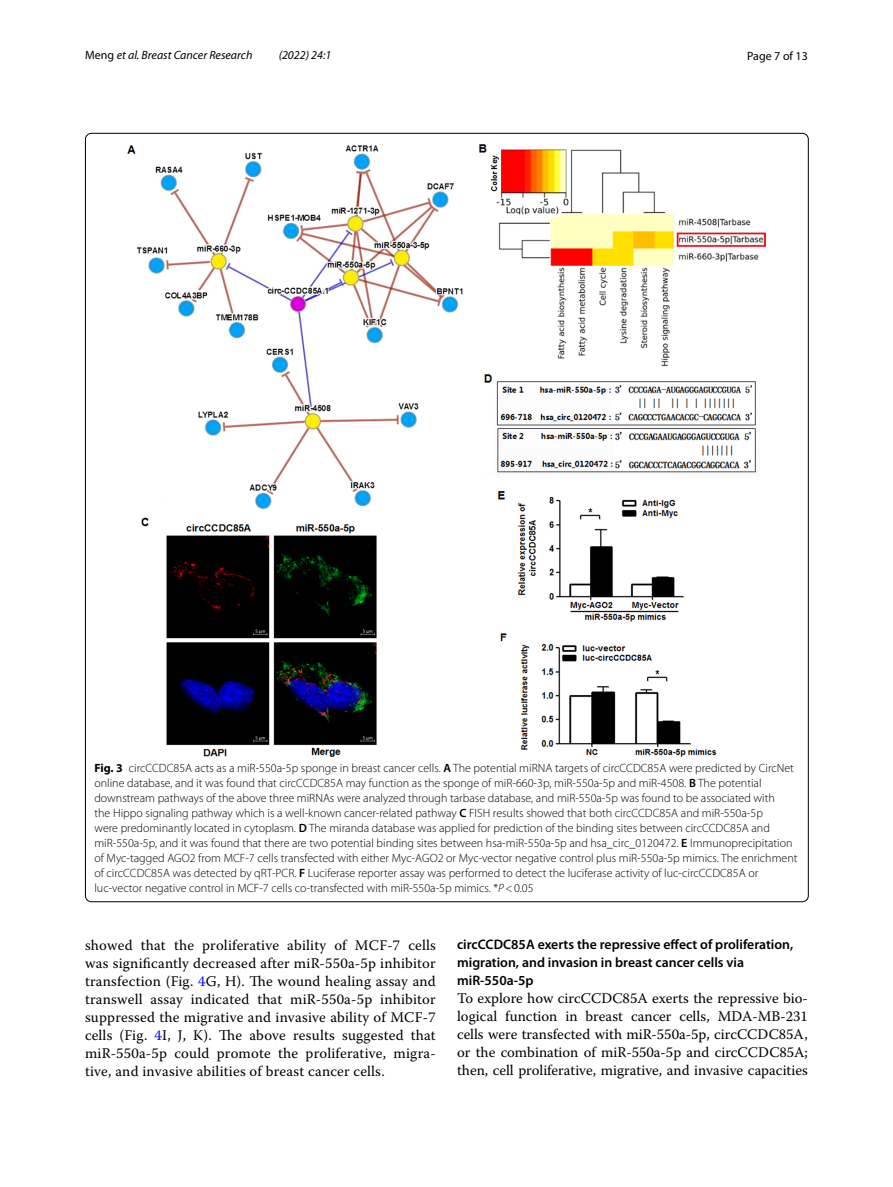
<style>
.page{position:relative;width:893px;height:1187px;background:#fff}
.page>*{position:absolute;margin:0;border:0;box-sizing:border-box;transform-origin:0 0}
.t1{font:14.7px/18px "Warnock Pro";letter-spacing:.005em;color:#000;text-align:justify}
.t2{font:600 13.8px/18px "Myriad Pro";color:#000}
.t3{font:300 12px/15px "Myriad Pro";color:#000}
.t4{font:italic 12px "Myriad Pro";color:#000}
.t5{font:12px "Myriad Pro";color:#000}
.s1{font-style:normal}
.s2{font-weight:700}
.s3{font-weight:600}
.s4{font-style:italic}
.s5{color:#00f}
</style>
<div class="page">
<img style="left:128px;top:144px;width:638px;height:612px">
<p class="t4" style="left:85px;top:48px;width:169px"><span class="s1">Meng</span> et al. Breast Cancer Research</p>
<p class="t4" style="left:279px;top:48px;width:54px">(2022) 24:1</p>
<p class="t5" style="left:747px;top:48px;width:62px">Page 7 of 13</p>
<p class="t3" style="left:94px;top:760px;width:705px"><span class="s2">Fig. 3</span> circCCDC85A acts as a miR-550a-5p sponge in breast cancer cells. <span class="s3">A</span> The potential miRNA targets of circCCDC85A were predicted by CircNet online database, and it was found that circCCDC85A may function as the sponge of miR-660-3p, miR-550a-5p and miR-4508. <span class="s3">B</span> The potential downstream pathways of the above three miRNAs were analyzed through tarbase database, and miR-550a-5p was found to be associated with<br>the Hippo signaling pathway which is a well-known cancer-related pathway <span class="s3">C</span> FISH results showed that both circCCDC85A and miR-550a-5p<br>were predominantly located in cytoplasm. <span class="s3">D</span> The miranda database was applied for prediction of the binding sites between circCCDC85A and miR-550a-5p, and it was found that there are two potential binding sites between hsa-miR-550a-5p and hsa_circ_0120472. <span class="s3">E</span> Immunoprecipitation of Myc-tagged AGO2 from MCF-7 cells transfected with either Myc-AGO2 or Myc-vector negative control plus miR-550a-5p mimics. The enrichment of circCCDC85A was detected by qRT-PCR. <span class="s3">F</span> Luciferase reporter assay was performed to detect the luciferase activity of luc-circCCDC85A or luc-vector negative control in MCF-7 cells co-transfected with miR-550a-5p mimics. *<span class="s4">P</span>&lt;0.05</p>
<p class="t1" style="left:85px;top:935px;width:352px">showed that the proliferative ability of MCF-7 cells was significantly decreased after miR-550a-5p inhibitor transfection (Fig. <span class="s5">4</span>G, H). The wound healing assay and transwell assay indicated that miR-550a-5p inhibitor suppressed the migrative and invasive ability of MCF-7 cells (Fig. <span class="s5">4</span>I, J, K). The above results suggested that miR-550a-5p could promote the proliferative, migra&shy;tive, and invasive abilities of breast cancer cells.</p>
<p class="t2" style="left:457px;top:935px;width:338px">circCCDC85A exerts the repressive effect of proliferation, migration, and invasion in breast cancer cells via miR‑550a‑5p</p>
<p class="t1" style="left:457px;top:989px;width:352px">To explore how circCCDC85A exerts the repressive bio&shy;logical function in breast cancer cells, MDA-MB-231 cells were transfected with miR-550a-5p, circCCDC85A, or the combination of miR-550a-5p and circCCDC85A; then, cell proliferative, migrative, and invasive capacities</p>
</div>
